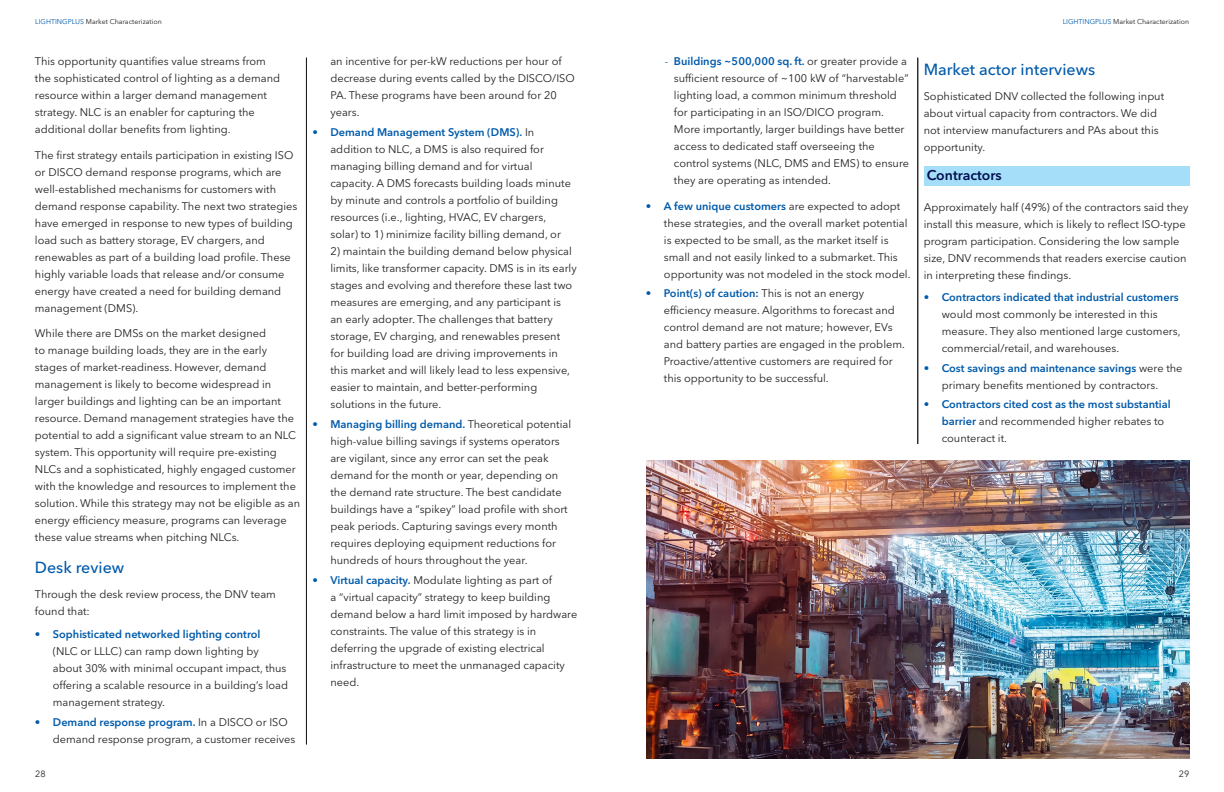
<style>
.page{position:relative;width:1224px;height:792px;background:#fff}
.page>*{position:absolute;margin:0;border:0;box-sizing:border-box;transform-origin:0 0}
.Subhead_16pt{font:500 16px "Avenir Next LT Pro";color:#015aaa}
.Blue_Box_Text{font:600 14px "Avenir Next LT Pro";color:#010d4f}
.Body_text{font:11px/17px "Avenir Next LT Pro";color:#231f20}
.t1{font:600 11px/17px "Avenir Next LT Pro";color:#015aaa}
.t2{font:9px "Avenir Next LT Pro";color:#231f20}
.t3{font:7px "Avenir Next LT Pro";color:#231f20}
.s1{color:#015aaa}
.s2{font-weight:500;color:#015aaa}
.s3{font-weight:600;color:#015aaa}
.s4{font-weight:500}
.s5{font-weight:400;color:#231f20}
</style>
<div class="page">
<hr style="left:306px;top:58px;width:1px;height:686px;background:#231f20">
<img style="left:647px;top:460px;width:543px;height:299px">
<div style="left:924px;top:166px;width:266px;height:20px;background:#a4def8"></div>
<hr style="left:918px;top:58px;width:1px;height:386px;background:#231f20">
<p class="t3" style="left:35px;top:17px;width:128px"><span class="s1">LIGHTINGPLUS</span> Market Characterization</p>
<p class="Body_text" style="left:35px;top:53px;width:247px">This opportunity quantifies value streams from the sophisticated control of lighting as a demand resource within a larger demand management strategy. NLC is an enabler for capturing the additional dollar benefits from lighting.</p>
<p class="Body_text" style="left:35px;top:146px;width:264px">The first strategy entails participation in existing ISO or DISCO demand response programs, which are well-established mechanisms for customers with demand response capability. The next two strategies have emerged in response to new types of building load such as battery storage, EV chargers, and renewables as part of a building load profile. These highly variable loads that release and/or consume energy have created a need for building demand management (DMS).</p>
<p class="Body_text" style="left:35px;top:325px;width:267px">While there are DMSs on the market designed<br>to manage building loads, they are in the early stages of market-readiness. However, demand management is likely to become widespread in larger buildings and lighting can be an important resource. Demand management strategies have the potential to add a significant value stream to an NLC system. This opportunity will require pre-existing NLCs and a sophisticated, highly engaged customer with the knowledge and resources to implement the solution. While this strategy may not be eligible as an energy efficiency measure, programs can leverage these value streams when pitching NLCs.</p>
<p class="Subhead_16pt" style="left:35px;top:557px;width:91px">Desk review</p>
<p class="Body_text" style="left:35px;top:586px;width:243px">Through the desk review process, the DNV team found that:</p>
<p class="Body_text" style="left:53px;top:626px;width:237px;text-indent:-18px"><span class="s2">•</span> <span class="s3">Sophisticated networked lighting control<br></span>(NLC or LLLC) can ramp down lighting by about 30% with minimal occupant impact, thus offering a scalable resource in a building’s load management strategy.</p>
<p class="Body_text" style="left:53px;top:713px;width:244px;text-indent:-18px"><span class="s2">•</span> <span class="s3">Demand response program.</span> In a DISCO or ISO demand response program, a customer receives</p>
<p class="Body_text" style="left:330px;top:53px;width:246px">an incentive for per-kW reductions per hour of decrease during events called by the DISCO/ISO PA. These programs have been around for 20 years.</p>
<p class="Body_text" style="left:330px;top:124px;width:242px;text-indent:-18px"><span class="s2">•</span> <span class="s3">Demand Management System (DMS).</span> In addition to NLC, a DMS is also required for managing billing demand and for virtual capacity. A DMS forecasts building loads minute by minute and controls a portfolio of building resources (i.e., lighting, HVAC, EV chargers, solar) to 1) minimize facility billing demand, or</p>
<p class="Body_text" style="left:330px;top:243px;width:248px">2) maintain the building demand below physical limits, like transformer capacity. DMS is in its early stages and evolving and therefore these last two measures are emerging, and any participant is<br>an early adopter. The challenges that battery storage, EV charging, and renewables present for building load are driving improvements in this market and will likely lead to less expensive, easier to maintain, and better-performing solutions in the future.</p>
<p class="Body_text" style="left:330px;top:415px;width:242px;text-indent:-18px"><span class="s2">•</span> <span class="s3">Managing billing demand.</span> Theoretical potential high-value billing savings if systems operators are vigilant, since any error can set the peak demand for the month or year, depending on the demand rate structure. The best candidate buildings have a “spikey” load profile with short peak periods. Capturing savings every month requires deploying equipment reductions for hundreds of hours throughout the year.</p>
<p class="Body_text" style="left:330px;top:571px;width:248px;text-indent:-18px"><span class="s2">•</span> <span class="s3">Virtual capacity.</span> Modulate lighting as part of<br>a “virtual capacity” strategy to keep building demand below a hard limit imposed by hardware constraints. The value of this strategy is in deferring the upgrade of existing electrical infrastructure to meet the unmanaged capacity need.</p>
<p class="Body_text" style="left:674px;top:53px;width:237px;text-indent:-9px"><span class="s1">-</span> <span class="s3">Buildings ~500,000 sq. ft.</span> or greater provide a sufficient resource of ~100 kW of “harvestable” lighting load, a common minimum threshold for participating in an ISO/DICO program.<br>More importantly, larger buildings have better access to dedicated staff overseeing the control systems (NLC, DMS and EMS) to ensure they are operating as intended.</p>
<p class="Body_text" style="left:664px;top:197px;width:248px;text-indent:-18px"><span class="s2">•</span> <span class="s3">A few unique customers</span> are expected to adopt these strategies, and the overall market potential is expected to be small, as the market itself is small and not easily linked to a submarket. This opportunity was not modeled in the stock model.</p>
<p class="Body_text" style="left:664px;top:285px;width:242px;text-indent:-18px"><span class="s2">•</span> <span class="s3">Point(s) of caution:</span> This is not an energy efficiency measure. Algorithms to forecast and control demand are not mature; however, EVs and battery parties are engaged in the problem.<br>Proactive/attentive customers are required for this opportunity to be successful.</p>
<p class="t3" style="left:1063px;top:17px;width:128px"><span class="s1">LIGHTINGPLUS</span> Market Characterization</p>
<p class="Subhead_16pt" style="left:924px;top:59px;width:173px">Market actor interviews</p>
<p class="Body_text" style="left:924px;top:88px;width:242px">Sophisticated DNV collected the following input about virtual capacity from contractors. We did not interview manufacturers and PAs about this opportunity.</p>
<p class="Blue_Box_Text" style="left:927px;top:167px;width:77px">Contractors</p>
<p class="Body_text" style="left:924px;top:198px;width:266px">Approximately half (49%) of the contractors said they install this measure, which is likely to reflect ISO-type program participation. Considering the low sample size, DNV recommends that readers exercise caution in interpreting these findings.</p>
<p class="Body_text" style="left:942px;top:289px;width:240px;text-indent:-18px"><span class="s2">•</span> <span class="s3">Contractors indicated that industrial customers </span>would most commonly be interested in this measure. They also mentioned large customers, commercial/retail, and warehouses.</p>
<p class="Body_text" style="left:924px;top:359px;width:260px;text-align:center"><span class="s2">•</span> <span class="s3">Cost savings and maintenance savings</span> were the primary benefits mentioned by contractors.</p>
<p class="t1" style="left:942px;top:396px;width:231px;text-indent:-18px"><span class="s4">•</span> Contractors cited cost as the most substantial barrier <span class="s5">and recommended higher rebates to counteract it.</span></p>
<p class="t2" style="left:35px;top:768px;width:12px">28</p>
<p class="t2" style="left:1179px;top:768px;width:12px">29</p>
</div>
